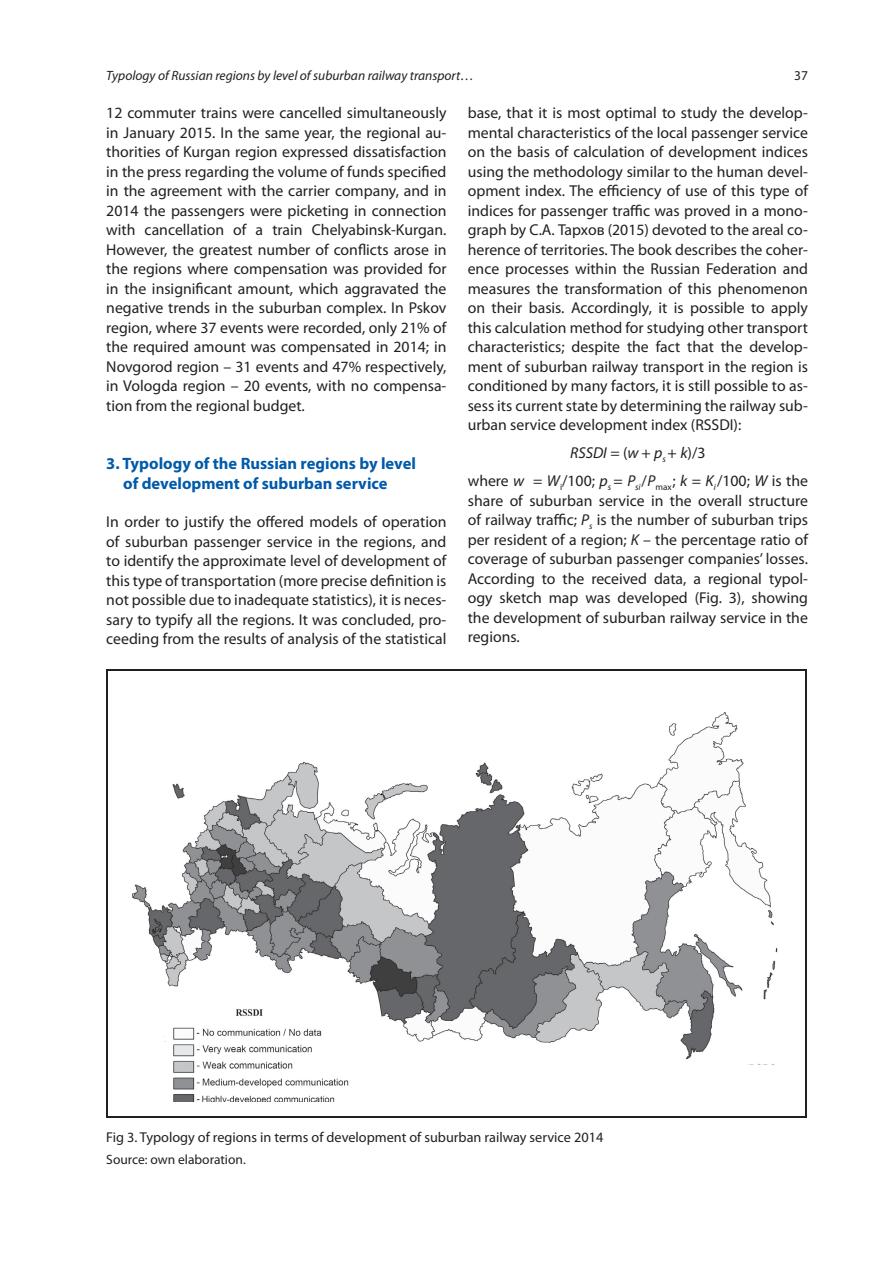
<style>
.page{position:relative;width:893px;height:1263px;background:#fff}
.page>*{position:absolute;margin:0;border:0;box-sizing:border-box;transform-origin:0 0}
.t1{font:700 16.5px/19.5px "Myriad Pro";color:#015aaa}
.t2{font:15.75px/19.5px "Myriad Pro";color:#231f20;text-align:justify}
.t3{font:14.25px "Myriad Pro";color:#231f20}
.t4{font:italic 13.5px "Myriad Pro";color:#231f20}
.t5{font:13.5px "Myriad Pro";color:#231f20}
.s1{font-style:italic}
</style>
<div class="page">
<img style="left:132px;top:712px;width:646px;height:389px">
<hr style="left:108px;top:669px;width:697px;height:1px;background:#231f20">
<hr style="left:107px;top:670px;width:1px;height:446px;background:#231f20">
<hr style="left:805px;top:670px;width:2px;height:446px;background:#231f20">
<hr style="left:108px;top:1116px;width:697px;height:1px;background:#231f20">
<p class="t4" style="left:106px;top:67px;width:369px">Typology of Russian regions by level of suburban railway transport…</p>
<p class="t5" style="left:794px;top:67px;width:15px">37</p>
<p class="t2" style="left:106px;top:103px;width:342px">12 commuter trains were cancelled simultaneously in January 2015. In the same year, the regional au&shy;thorities of Kurgan region expressed dissatisfaction in the press regarding the volume of funds specified in the agreement with the carrier company, and in 2014 the passengers were picketing in connection with cancellation of a train Chelyabinsk-Kurgan.<br>However, the greatest number of conflicts arose in the regions where compensation was provided for in the insignificant amount, which aggravated the negative trends in the suburban complex. In Pskov region, where 37 events were recorded, only 21% of the required amount was compensated in 2014; in Novgorod region – 31 events and 47% respectively, in Vologda region – 20 events, with no compensa&shy;tion from the regional budget.</p>
<p class="t2" style="left:468px;top:103px;width:342px">base, that it is most optimal to study the develop&shy;mental characteristics of the local passenger service on the basis of calculation of development indices using the methodology similar to the human devel&shy;opment index. The efficiency of use of this type of indices for passenger traffic was proved in a mono&shy;graph by С.А. Тархов (2015) devoted to the areal co&shy;herence of territories. The book describes the coher&shy;ence processes within the Russian Federation and measures the transformation of this phenomenon on their basis. Accordingly, it is possible to apply this calculation method for studying other transport characteristics; despite the fact that the develop&shy;ment of suburban railway transport in the region is conditioned by many factors, it is still possible to as&shy;sess its current state by determining the railway sub&shy;urban service development index (RSSDI):</p>
<p class="t2" style="left:468px;top:439px;width:342px;line-height:28px;text-align:center"><span class="s1">RSSDI</span> = (<span class="s1">w</span> + <span class="s1">p</span><sub>s</sub> + <span class="s1">k</span>)/3<br>where <span class="s1">w</span> = <span class="s1">W</span><sub>i</sub>/100; <span class="s1">p</span><sub>s</sub> = <span class="s1">P</span><sub>si</sub> /<span class="s1">P</span><sub>max</sub> ; <span class="s1">k</span> = <span class="s1">K</span><sub>i</sub> /100; <span class="s1">W</span> is the</p>
<p class="t2" style="left:468px;top:490px;width:342px">share of suburban service in the overall structure of railway traffic; <span class="s1">P</span><sub>s</sub> is the number of suburban trips per resident of a region; <span class="s1">K</span> – the percentage ratio of coverage of suburban passenger companies’ losses.<br>According to the received data, a regional typol&shy;ogy sketch map was developed (Fig. 3), showing the development of suburban railway service in the regions.</p>
<p class="t1" style="left:123px;top:453px;width:294px;text-indent:-17px">3. Typology of the Russian regions by level of development of suburban service</p>
<p class="t2" style="left:106px;top:512px;width:342px">In order to justify the offered models of operation of suburban passenger service in the regions, and to identify the approximate level of development of this type of transportation (more precise definition is not possible due to inadequate statistics), it is neces&shy;sary to typify all the regions. It was concluded, pro&shy;ceeding from the results of analysis of the statistical</p>
<p class="t3" style="left:106px;top:1128px;width:498px">Fig 3. Typology of regions in terms of development of suburban railway service 2014</p>
<p class="t5" style="left:106px;top:1151px;width:141px">Source: own elaboration.</p>
</div>
